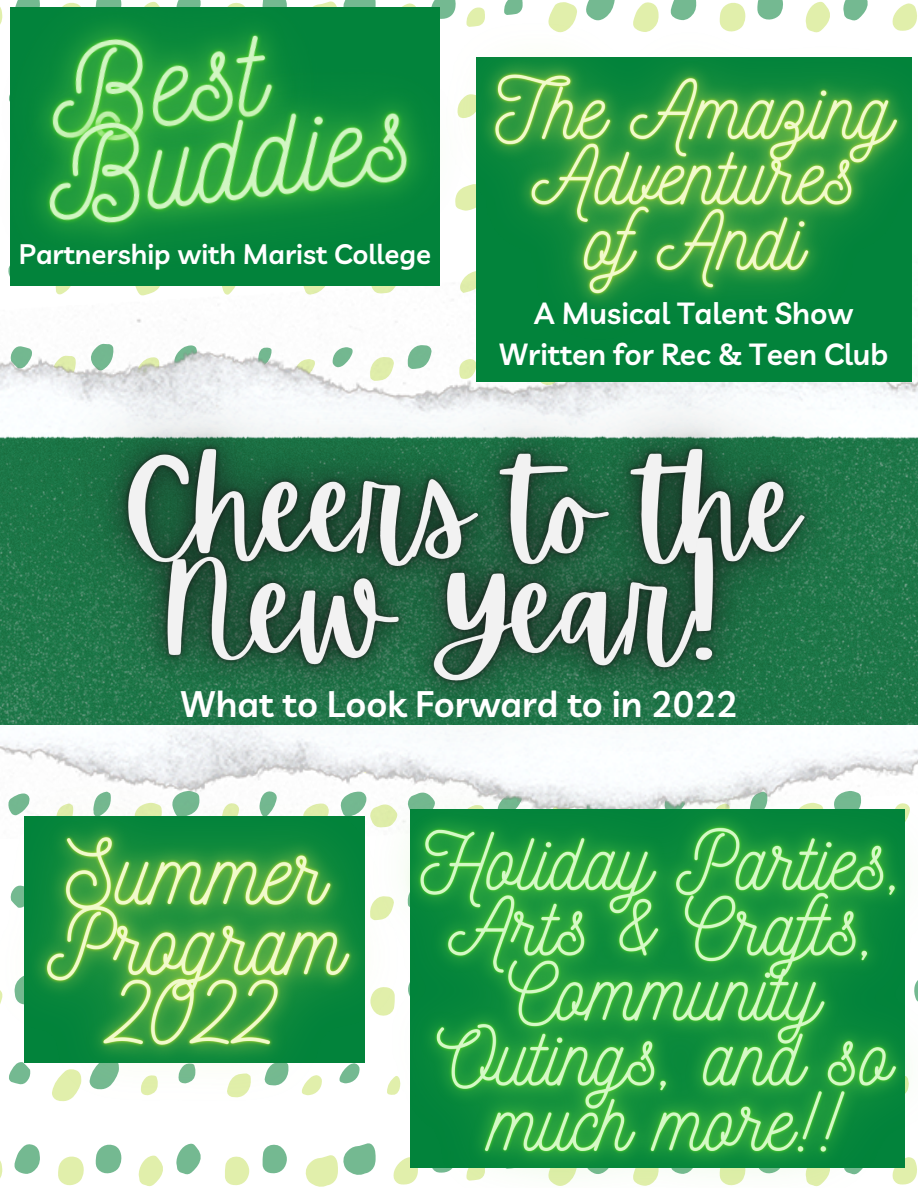
<style>
.page{position:relative;width:918px;height:1188px;background:#fff}
.page>*{position:absolute;margin:0;border:0;box-sizing:border-box;transform-origin:0 0}
.t1{font:600 36px "Livvic";color:#fff}
.t2{font:600 29.85px "Livvic";color:#fff}
.t3{font:600 27.6px "Livvic";color:#fff}
</style>
<div class="page">
<img style="left:0;top:389px;width:918px;height:326px">
<img style="left:0;top:0;width:582px;height:409px">
<img style="left:400px;top:0;width:518px;height:389px">
<img style="left:0;top:710px;width:457px;height:457px">
<img style="left:325px;top:715px;width:593px;height:472px">
<p class="t3" style="left:19px;top:236px;width:414px">Partnership with Marist College</p>
<p class="t2" style="left:534px;top:294px;width:321px">A Musical Talent Show</p>
<p class="t2" style="left:499px;top:335px;width:391px">Written for Rec &amp; Teen Club</p>
<p class="t1" style="left:180px;top:680px;width:559px">What to Look Forward to in 2022</p>
</div>
